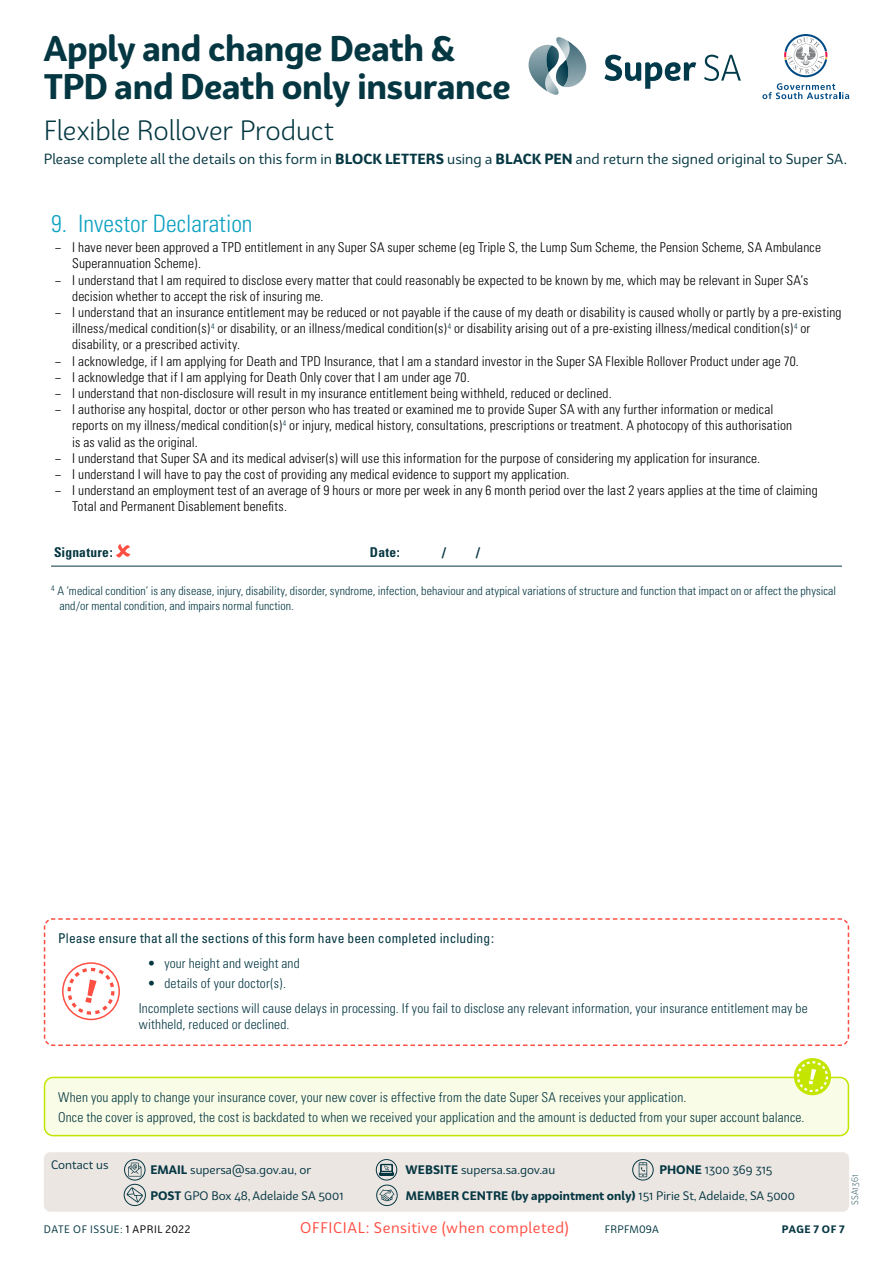
<style>
.page{position:relative;width:893px;height:1263px;background:#fff}
.page>*{position:absolute;margin:0;border:0;box-sizing:border-box;transform-origin:0 0}
.t1{font:700 34.5px/37.5px "Bw Surco";letter-spacing:-.01em;color:#053742}
.t2{font:27px "Bw Surco";letter-spacing:-.005em;color:#053742}
.t3{font:300 condensed 24px "Univers";color:#0ea2c2}
.t4{font:15px "Bw Surco";letter-spacing:.035em;color:#ff4f42}
.t5{font:14.25px "Bw Surco";color:#053742}
.t6{font:300 condensed 13.5px/16.2px "Univers";letter-spacing:.01em;color:#000}
.t7{font:300 condensed 13.5px/16.2px "Univers";letter-spacing:.01em;color:#053742}
.t8{font:condensed 13.5px "Univers";letter-spacing:.015em;color:#053742}
.t9{font:700 condensed 13.5px "Univers";letter-spacing:.015em;color:#053742}
.t10{font:300 condensed 12px/14.4px "Univers";letter-spacing:.005em;color:#053742}
.t11{font:12px "Bw Surco";color:#053742}
.t12{font:700 12px "Bw Surco";color:#053742}
.t13{font:10.5px "Bw Surco";letter-spacing:.05em;color:#053742}
.t14{font:700 10.5px "Bw Surco";letter-spacing:.045em;color:#053742}
.t15{font:300 9px "Bw Surco";color:#053742}
.s1{font-weight:700}
.s2{font-weight:400}
.s3{color:#000}
.s4{color:#fff}
</style>
<div class="page">
<svg style="left:784px;top:34px;width:43px;height:43px"></svg>
<svg style="left:762px;top:83px;width:87px;height:16px"></svg>
<svg style="left:604px;top:55px;width:137px;height:34px"></svg>
<svg style="left:529px;top:37px;width:57px;height:58px"></svg>
<div style="left:44px;top:1152px;width:805px;height:60px;background:#ece6e3;border-radius:7px"></div>
<div style="left:124px;top:1159px;width:21px;height:21px;border:1px solid #053742;border-radius:50%"></div>
<svg style="left:128px;top:1162px;width:13px;height:14px"></svg>
<div style="left:376px;top:1159px;width:21px;height:21px;border:1px solid #053742;border-radius:50%"></div>
<svg style="left:379px;top:1164px;width:15px;height:11px"></svg>
<div style="left:632px;top:1159px;width:22px;height:21px;border:1px solid #053742;border-radius:50%"></div>
<svg style="left:639px;top:1162px;width:8px;height:15px"></svg>
<div style="left:124px;top:1184px;width:22px;height:22px;border:1px solid #053742;border-radius:50%"></div>
<svg style="left:126px;top:1187px;width:17px;height:16px"></svg>
<div style="left:376px;top:1185px;width:22px;height:21px;border:1px solid #053742;border-radius:50%"></div>
<svg style="left:379px;top:1189px;width:16px;height:12px"></svg>
<hr style="left:51px;top:566px;width:791px;height:1px;background:#053742">
<svg style="left:116px;top:544px;width:14px;height:13px"></svg>
<svg style="left:43px;top:918px;width:807px;height:128px"></svg>
<div style="left:45px;top:1077px;width:803px;height:58px;background:#f9fce6;border-radius:9px"></div>
<div style="left:44px;top:1077px;width:805px;height:59px;border:2px solid #c4e500;border-radius:9px"></div>
<svg style="left:63px;top:963px;width:56px;height:56px"></svg>
<div style="left:62px;top:962px;width:58px;height:58px;border:2px solid #ff4f42;border-radius:50%"></div>
<svg style="left:68px;top:968px;width:46px;height:47px"></svg>
<div style="left:794px;top:1058px;width:37px;height:37px;background:#c4e500;border-radius:50%"></div>
<svg style="left:797px;top:1061px;width:31px;height:31px"></svg>
<h1 class="t1" style="left:44px;top:28px;width:468px">Apply and change Death &amp;<br>TPD and Death only insurance</h1>
<h2 class="t2" style="left:44px;top:112px;width:292px">Flexible Rollover Product</h2>
<p class="t5" style="left:44px;top:149px;width:805px">Please complete all the details on this form in <span class="s1">BLOCK LETTERS</span> using a <span class="s1">BLACK PEN</span> and return the signed original to Super SA.</p>
<p class="t3" style="left:51px;top:209px;width:203px">9. Investor Declaration</p>
<p class="t6" style="left:72px;top:239px;width:750px;text-indent:-17px">− I have never been approved a TPD entitlement in any Super SA super scheme (eg Triple S, the Lump Sum Scheme, the Pension Scheme, SA Ambulance<br>Superannuation Scheme).</p>
<p class="t6" style="left:72px;top:272px;width:737px;text-indent:-17px">− I understand that I am required to disclose every matter that could reasonably be expected to be known by me, which may be relevant in Super SA’s decision whether to accept the risk of insuring me.</p>
<p class="t6" style="left:72px;top:304px;width:771px;text-indent:-17px">− I understand that an insurance entitlement may be reduced or not payable if the cause of my death or disability is caused wholly or partly by a pre-existing illness/medical condition(s)<sup>4</sup> or disability, or an illness/medical condition(s)<sup>4</sup> or disability arising out of a pre-existing illness/medical condition(s)<sup>4</sup> or disability, or a prescribed activity.</p>
<p class="t6" style="left:55px;top:353px;width:745px">− I acknowledge, if I am applying for Death and TPD Insurance, that I am a standard investor in the Super SA Flexible Rollover Product under age 70.</p>
<p class="t6" style="left:55px;top:369px;width:416px">− I acknowledge that if I am applying for Death Only cover that I am under age 70.</p>
<p class="t6" style="left:55px;top:385px;width:558px">− I understand that non-disclosure will result in my insurance entitlement being withheld, reduced or declined.</p>
<p class="t6" style="left:72px;top:401px;width:721px;text-indent:-17px">− I authorise any hospital, doctor or other person who has treated or examined me to provide Super SA with any further information or medical reports on my illness/medical condition(s)<sup>4</sup> or injury, medical history, consultations, prescriptions or treatment. A photocopy of this authorisation is as valid as the original.</p>
<p class="t6" style="left:55px;top:450px;width:706px">− I understand that Super SA and its medical adviser(s) will use this information for the purpose of considering my application for insurance.</p>
<p class="t6" style="left:55px;top:466px;width:516px">− I understand I will have to pay the cost of providing any medical evidence to support my application.</p>
<p class="t6" style="left:72px;top:482px;width:747px;text-indent:-17px">− I understand an employment test of an average of 9 hours or more per week in any 6 month period over the last 2 years applies at the time of claiming<br>Total and Permanent Disablement benefits.</p>
<p class="t9" style="left:54px;top:544px;width:60px">Signature:</p>
<p class="t9" style="left:370px;top:544px;width:32px">Date:</p>
<p class="t9" style="left:442px;top:544px;width:5px">/</p>
<p class="t9" style="left:476px;top:544px;width:5px">/</p>
<p class="t10" style="left:60px;top:584px;width:778px;text-indent:-9px"><sup>4</sup> A ‘medical condition’ is any disease, injury, disability, disorder, syndrome, infection, behaviour and atypical variations of structure and function that impact on or affect the physical and/or mental condition, and impairs normal function.</p>
<p class="t8" style="left:58px;top:930px;width:437px">Please ensure that all the sections of this form have been completed including:</p>
<p class="t7" style="left:147px;top:955px;width:154px">• your height and weight and</p>
<p class="t7" style="left:147px;top:975px;width:140px">• details of your doctor(s).</p>
<p class="t7" style="left:139px;top:1000px;width:670px">Incomplete sections will cause delays in processing. If you fail to disclose any relevant information, your insurance entitlement may be withheld, reduced or declined.</p>
<p class="t7" style="left:58px;top:1089px;width:630px">When you apply to change your insurance cover, your new cover is effective from the date Super SA receives your application.</p>
<p class="t7" style="left:58px;top:1109px;width:748px">Once the cover is approved, the cost is backdated to when we received your application and the amount is deducted from your super account balance.</p>
<p class="t11" style="left:51px;top:1156px;width:59px">Contact us</p>
<p class="t11" style="left:151px;top:1162px;width:162px"><span class="s1">EMAIL</span> supersa@sa.gov.au, or</p>
<p class="t11" style="left:406px;top:1162px;width:151px"><span class="s1">WEBSITE</span> supersa.sa.gov.au</p>
<p class="t11" style="left:659px;top:1162px;width:115px"><span class="s1">PHONE</span> 1300 369 315</p>
<p class="t11" style="left:151px;top:1187px;width:194px"><span class="s1">POST</span> GPO Box 48, Adelaide SA 5001</p>
<p class="t12" style="left:406px;top:1187px;width:391px">MEMBER CENTRE (by appointment only) <span class="s2">151 Pirie St, Adelaide, SA 5000</span></p>
<p class="t15" style="left:849px;top:1204px;width:31px;rotate:-90deg">SSA1361</p>
<p class="t13" style="left:44px;top:1222px;width:148px">DATE OF ISSUE: <span class="s3">1 APRIL 2022</span></p>
<p class="t4" style="left:300px;top:1218px;width:270px">OFFICIAL: Sensitive (when completed)</p>
<p class="t13" style="left:605px;top:1222px;width:99px">FRPFM09A<span class="s4">ASFM30</span></p>
<p class="t14" style="left:782px;top:1222px;width:64px">PAGE 7 OF 7</p>
</div>
